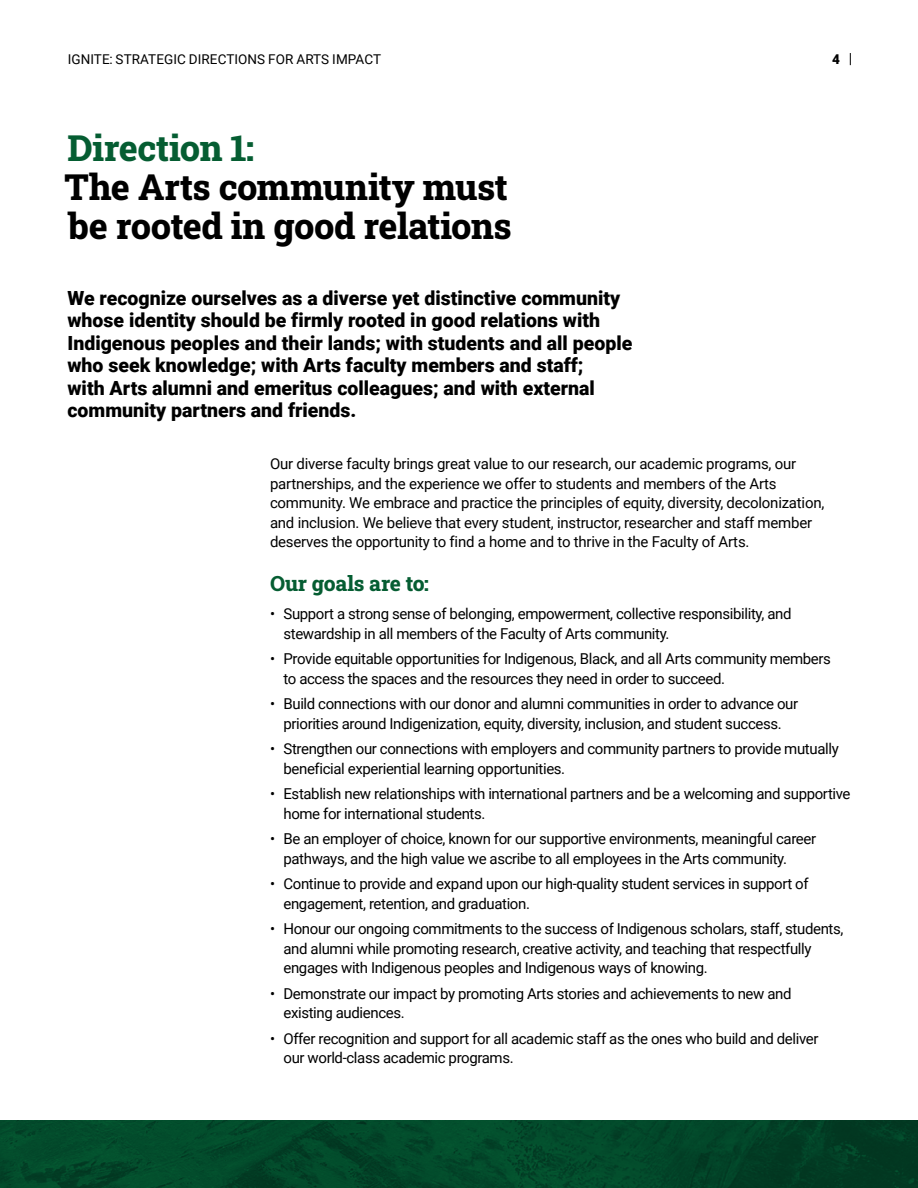
<style>
.page{position:relative;width:918px;height:1188px;background:#fff}
.page>*{position:absolute;margin:0;border:0;box-sizing:border-box;transform-origin:0 0}
.t1{font:800 36px/39px "Roboto Slab";letter-spacing:-.015em;color:#000}
.t2{font:800 36px "Roboto Slab";letter-spacing:-.01em;color:#055d32}
.t3{font:800 21px "Roboto Slab";letter-spacing:-.01em;color:#055d32}
.t4{font:900 19.5px/22.5px "Roboto";color:#000}
.t5{font:15px/19.5px "Roboto";letter-spacing:-.025em;color:#000}
.t6{font:13.5px "Roboto";letter-spacing:.005em;color:#000}
.t7{font:900 13.5px "Roboto";color:#000}
</style>
<div class="page">
<img style="left:0;top:1120px;width:918px;height:68px">
<svg style="left:850px;top:53px;width:1px;height:12px"></svg>
<p class="t6" style="left:68px;top:50px;width:315px">IGNITE: STRATEGIC DIRECTIONS FOR ARTS IMPACT</p>
<p class="t7" style="left:832px;top:50px;width:9px">4</p>
<h1 class="t2" style="left:67px;top:123px;width:188px">Direction 1:</h1>
<h1 class="t1" style="left:64px;top:166px;width:449px">The Arts community must be rooted in good relations</h1>
<p class="t4" style="left:68px;top:286px;width:566px">We recognize ourselves as a diverse yet distinctive community whose identity should be firmly rooted in good relations with Indigenous peoples and their lands; with students and all people who seek knowledge; with Arts faculty members and staff;<br>with Arts alumni and emeritus colleagues; and with external community partners and friends.</p>
<p class="t5" style="left:270px;top:454px;width:556px">Our diverse faculty brings great value to our research, our academic programs, our partnerships, and the experience we offer to students and members of the Arts community. We embrace and practice the principles of equity, diversity, decolonization, and inclusion. We believe that every student, instructor, researcher and staff member deserves the opportunity to find a home and to thrive in the Faculty of Arts.</p>
<h2 class="t3" style="left:270px;top:569px;width:161px">Our goals are to:</h2>
<p class="t5" style="left:284px;top:604px;width:510px;text-indent:-14px">• Support a strong sense of belonging, empowerment, collective responsibility, and stewardship in all members of the Faculty of Arts community.</p>
<p class="t5" style="left:284px;top:649px;width:549px;text-indent:-14px">• Provide equitable opportunities for Indigenous, Black, and all Arts community members to access the spaces and the resources they need in order to succeed.</p>
<p class="t5" style="left:270px;top:694px;width:530px;text-align:center">• Build connections with our donor and alumni communities in order to advance our priorities around Indigenization, equity, diversity, inclusion, and student success.</p>
<p class="t5" style="left:284px;top:739px;width:557px;text-indent:-14px">• Strengthen our connections with employers and community partners to provide mutually beneficial experiential learning opportunities.</p>
<p class="t5" style="left:284px;top:784px;width:569px;text-indent:-14px">• Establish new relationships with international partners and be a welcoming and supportive home for international students.</p>
<p class="t5" style="left:284px;top:829px;width:534px;text-indent:-14px">• Be an employer of choice, known for our supportive environments, meaningful career pathways, and the high value we ascribe to all employees in the Arts community.</p>
<p class="t5" style="left:284px;top:874px;width:527px;text-indent:-14px">• Continue to provide and expand upon our high-quality student services in support of engagement, retention, and graduation.</p>
<p class="t5" style="left:284px;top:919px;width:561px;text-indent:-14px">• Honour our ongoing commitments to the success of Indigenous scholars, staff, students, and alumni while promoting research, creative activity, and teaching that respectfully engages with Indigenous peoples and Indigenous ways of knowing.</p>
<p class="t5" style="left:284px;top:983px;width:510px;text-indent:-14px">• Demonstrate our impact by promoting Arts stories and achievements to new and existing audiences.</p>
<p class="t5" style="left:284px;top:1028px;width:536px;text-indent:-14px">• Offer recognition and support for all academic staff as the ones who build and deliver our world-class academic programs.</p>
</div>
